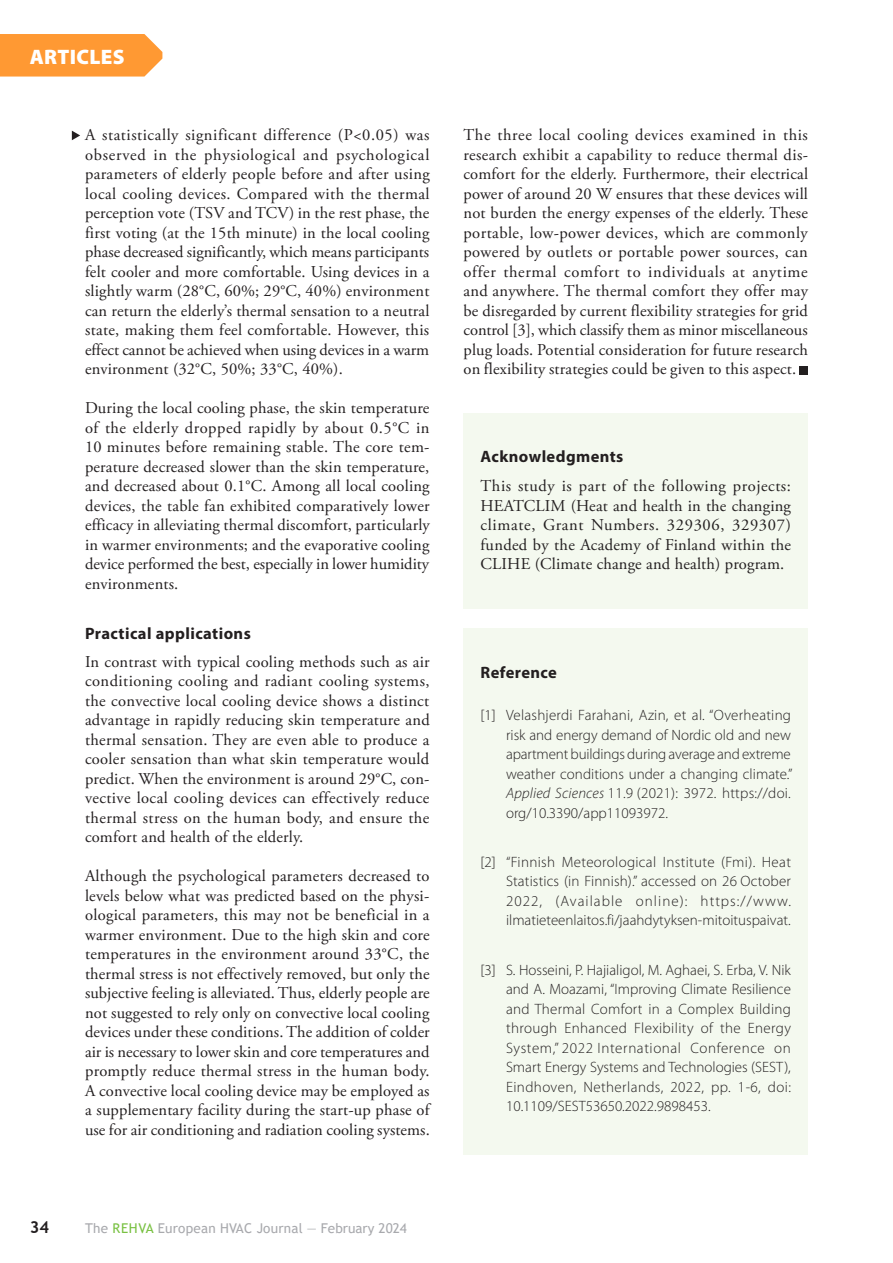
<style>
.page{position:relative;width:893px;height:1263px;background:#fff}
.page>*{position:absolute;margin:0;border:0;box-sizing:border-box;transform-origin:0 0}
.t1{font:900 21px "Myriad Pro";letter-spacing:.02em;color:#fff}
.t2{font:16.5px/19.5px "Adobe Garamond Pro";letter-spacing:.01em;color:#231f20;text-align:justify}
.Heading_2{font:700 16.5px "Myriad Pro";letter-spacing:.025em;color:#231f20}
.t3{font:700 16.5px "Trebuchet MS";color:#231f20}
.List{font:300 15px/19.5px "Myriad Pro";color:#231f20;text-align:justify}
.t4{font:13.5px "Trebuchet MS";letter-spacing:.015em;color:#a8a9ad}
.s1{font-style:italic}
.s2{color:#79c142}
</style>
<div class="page">
<div style="left:800px;top:366px;width:8px;height:8px;background:#231f20"></div>
<div style="left:463px;top:628px;width:345px;height:526px;background:#f4f9ef"></div>
<div style="left:463px;top:413px;width:345px;height:195px;background:#f4f9ef"></div>
<svg style="left:72px;top:131px;width:8px;height:9px"></svg>
<div style="left:0;top:34px;width:162px;height:43px;background:#f93"></div>
<p class="t1" style="left:30px;top:43px;width:96px">ARTICLES</p>
<p class="t2" style="left:85px;top:126px;width:346px">A statistically significant difference (P&lt;0.05) was observed in the physiological and psychological parameters of elderly people before and after using local cooling devices. Compared with the thermal perception vote (TSV and TCV) in the rest phase, the first voting (at the 15th minute) in the local cooling phase decreased significantly, which means participants felt cooler and more comfortable. Using devices in a slightly warm (28°C, 60%; 29°C, 40%) environment can return the elderly’s thermal sensation to a neutral state, making them feel comfortable. However, this effect cannot be achieved when using devices in a warm environment (32°C, 50%; 33°C, 40%).</p>
<p class="t2" style="left:85px;top:399px;width:346px">During the local cooling phase, the skin temperature of the elderly dropped rapidly by about 0.5°C in 10 minutes before remaining stable. The core tem&shy;perature decreased slower than the skin temperature, and decreased about 0.1°C. Among all local cooling devices, the table fan exhibited comparatively lower efficacy in alleviating thermal discomfort, particularly in warmer environments; and the evaporative cooling device performed the best, especially in lower humidity environments.</p>
<p class="Heading_2" style="left:85px;top:622px;width:167px">Practical applications</p>
<p class="t2" style="left:85px;top:652px;width:346px">In contrast with typical cooling methods such as air conditioning cooling and radiant cooling systems, the convective local cooling device shows a distinct advantage in rapidly reducing skin temperature and thermal sensation. They are even able to produce a cooler sensation than what skin temperature would predict. When the environment is around 29°C, con&shy;vective local cooling devices can effectively reduce thermal stress on the human body, and ensure the comfort and health of the elderly.</p>
<p class="t2" style="left:85px;top:867px;width:346px">Although the psychological parameters decreased to levels below what was predicted based on the physi&shy;ological parameters, this may not be beneficial in a warmer environment. Due to the high skin and core temperatures in the environment around 33°C, the thermal stress is not effectively removed, but only the subjective feeling is alleviated. Thus, elderly people are not suggested to rely only on convective local cooling devices under these conditions. The addition of colder air is necessary to lower skin and core temperatures and promptly reduce thermal stress in the human body.<br>A convective local cooling device may be employed as a supplementary facility during the start-up phase of use for air conditioning and radiation cooling systems.</p>
<p class="t2" style="left:463px;top:126px;width:346px">The three local cooling devices examined in this research exhibit a capability to reduce thermal dis&shy;comfort for the elderly. Furthermore, their electrical power of around 20 W ensures that these devices will not burden the energy expenses of the elderly. These portable, low-power devices, which are commonly powered by outlets or portable power sources, can offer thermal comfort to individuals at anytime and anywhere. The thermal comfort they offer may be disregarded by current flexibility strategies for grid control [3], which classify them as minor miscellaneous plug loads. Potential consideration for future research on flexibility strategies could be given to this aspect.</p>
<p class="Heading_2" style="left:480px;top:446px;width:144px">Acknowledgments</p>
<p class="t2" style="left:480px;top:477px;width:312px">This study is part of the following projects:<br>HEATCLIM (Heat and health in the changing climate, Grant Numbers. 329306, 329307) funded by the Academy of Finland within the CLIHE (Climate change and health) program.</p>
<p class="Heading_2" style="left:480px;top:661px;width:78px">Reference</p>
<p class="List" style="left:506px;top:705px;width:288px;text-indent:-26px">[1] Velashjerdi Farahani, Azin, et al. “Overheating risk and energy demand of Nordic old and new apartment buildings during average and extreme weather conditions under a changing climate.” <span class="s1">Applied Sciences</span> 11.9 (2021): 3972. https://doi. org/10.3390/app11093972.</p>
<p class="List" style="left:506px;top:852px;width:286px;text-indent:-26px">[2] “Finnish Meteorological Institute (Fmi). Heat Statistics (in Finnish).” accessed on 26 October 2022, (Available online): https://www. ilmatieteenlaitos.fi/jaahdytyksen-mitoituspaivat.</p>
<p class="List" style="left:506px;top:960px;width:286px;text-indent:-26px">[3] S. Hosseini, P. Hajialigol, M. Aghaei, S. Erba, V. Nik and A. Moazami, “Improving Climate Resilience and Thermal Comfort in a Complex Building through Enhanced Flexibility of the Energy System,” 2022 International Conference on Smart Energy Systems and Technologies (SEST), Eindhoven, Netherlands, 2022, pp. 1-6, doi:<br>10.1109/SEST53650.2022.9898453.</p>
<p class="t3" style="left:30px;top:1217px;width:21px">34</p>
<p class="t4" style="left:85px;top:1220px;width:323px">The <span class="s2">REHVA</span> European HVAC Journal — February 2024</p>
</div>
